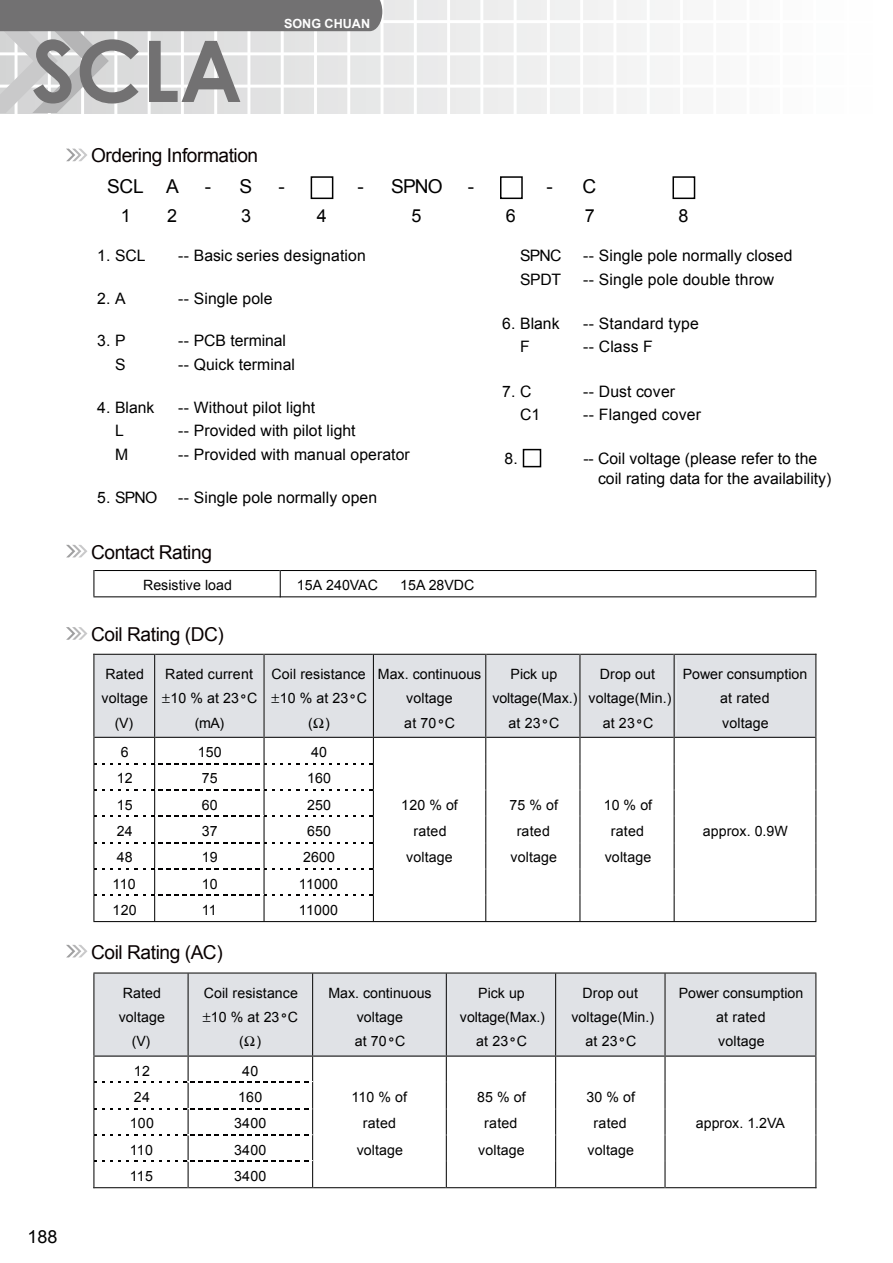
<style>
.page{position:relative;width:893px;height:1263px;background:#fff}
.page>*{position:absolute;margin:0;border:0;box-sizing:border-box;transform-origin:0 0}
.t1{font:700 85.05px "Century Gothic";color:#727172}
.t2{font:19.2px "Arial";letter-spacing:-.025em;color:#080001}
.t3{font:19.2px "Arial";letter-spacing:-.045em;color:#000}
.t4{font:18px "Arial";color:#000}
.t5{font:15.75px/23.7px "Arial";letter-spacing:.005em;color:#000}
.t6{font:14.25px/24.3px "Arial";letter-spacing:.01em;color:#000;text-align:center}
.t7{font:700 12.6px "Arial";color:#fff}
.s1{font-family:"Courier";font-weight:700}
</style>
<div class="page">
<div style="left:0;top:0;width:880px;height:113px;background:#f4f4f4"></div>
<hr style="left:0;top:20px;width:880px;height:3px;background:#fff">
<hr style="left:0;top:52px;width:880px;height:3px;background:#fff">
<hr style="left:0;top:85px;width:880px;height:3px;background:#fff">
<hr style="left:381px;top:0;width:3px;height:114px;background:#fff">
<hr style="left:414px;top:0;width:3px;height:114px;background:#fff">
<hr style="left:447px;top:0;width:3px;height:114px;background:#fff">
<hr style="left:480px;top:0;width:3px;height:114px;background:#fff">
<hr style="left:514px;top:0;width:3px;height:114px;background:#fff">
<hr style="left:547px;top:0;width:3px;height:114px;background:#fff">
<hr style="left:580px;top:0;width:3px;height:114px;background:#fff">
<hr style="left:613px;top:0;width:3px;height:114px;background:#fff">
<hr style="left:647px;top:0;width:3px;height:114px;background:#fff">
<hr style="left:680px;top:0;width:3px;height:114px;background:#fff">
<hr style="left:713px;top:0;width:3px;height:114px;background:#fff">
<hr style="left:746px;top:0;width:3px;height:114px;background:#fff">
<hr style="left:780px;top:0;width:3px;height:114px;background:#fff">
<hr style="left:813px;top:0;width:3px;height:114px;background:#fff">
<hr style="left:846px;top:0;width:3px;height:114px;background:#fff">
<svg style="left:0;top:0;width:382px;height:113px"></svg>
<svg style="left:66px;top:545px;width:21px;height:12px"></svg>
<svg style="left:66px;top:149px;width:21px;height:12px"></svg>
<svg style="left:66px;top:627px;width:21px;height:13px"></svg>
<svg style="left:66px;top:945px;width:21px;height:12px"></svg>
<hr style="left:94px;top:570px;width:186px;height:1px;background:#000">
<hr style="left:281px;top:570px;width:535px;height:1px;background:#000">
<svg style="left:93px;top:570px;width:1px;height:26px"></svg>
<svg style="left:815px;top:571px;width:1px;height:25px"></svg>
<svg style="left:280px;top:570px;width:1px;height:26px"></svg>
<hr style="left:93px;top:596px;width:723px;height:1px;background:#000">
<hr style="left:93px;top:921px;width:723px;height:1px;background:#000">
<hr style="left:93px;top:972px;width:723px;height:1px;background:#000">
<div style="left:311px;top:176px;width:22px;height:23px;border:2px solid #000"></div>
<div style="left:500px;top:176px;width:23px;height:23px;border:2px solid #000"></div>
<div style="left:523px;top:449px;width:18px;height:18px;border:2px solid #000"></div>
<div style="left:672px;top:176px;width:23px;height:23px;border:2px solid #000"></div>
<svg style="left:93px;top:654px;width:723px;height:267px"></svg>
<svg style="left:93px;top:973px;width:723px;height:215px"></svg>
<h1 class="t1" style="left:32px;top:7px;width:212px">SCLA</h1>
<h2 class="t2" style="left:91px;top:143px;width:169px">Ordering Information</h2>
<p class="t7" style="left:284px;top:16px;width:88px">SONG CHUAN</p>
<h2 class="t3" style="left:107px;top:174px;width:73px">SCL A</h2>
<h2 class="t3" style="left:205px;top:174px;width:8px">-</h2>
<h2 class="t3" style="left:279px;top:174px;width:8px">-</h2>
<h2 class="t3" style="left:357px;top:174px;width:87px">- SPNO</h2>
<h2 class="t3" style="left:468px;top:174px;width:8px">-</h2>
<h2 class="t3" style="left:546px;top:174px;width:51px">- C</h2>
<p class="t4" style="left:121px;top:203px;width:12px">1</p>
<p class="t4" style="left:167px;top:203px;width:12px">2</p>
<p class="t4" style="left:241px;top:203px;width:12px">3</p>
<p class="t4" style="left:317px;top:203px;width:12px">4</p>
<p class="t4" style="left:411px;top:203px;width:12px">5</p>
<p class="t4" style="left:506px;top:203px;width:12px">6</p>
<p class="t4" style="left:585px;top:203px;width:12px">7</p>
<h2 class="t3" style="left:240px;top:174px;width:14px">S</h2>
<p class="t4" style="left:678px;top:203px;width:12px">8</p>
<p class="t5" style="left:97px;top:244px;width:50px">1. SCL</p>
<p class="t5" style="left:97px;top:286px;width:30px">2. A</p>
<p class="t5" style="left:97px;top:329px;width:30px;text-align:right">3. P<br>S</p>
<p class="t5" style="left:115px;top:396px;width:41px;text-indent:-18px">4. Blank<br>L<br>M</p>
<p class="t5" style="left:178px;top:244px;width:189px">-- Basic series designation</p>
<p class="t5" style="left:178px;top:286px;width:96px">-- Single pole</p>
<p class="t5" style="left:178px;top:329px;width:118px">-- PCB terminal -- Quick terminal</p>
<p class="t5" style="left:178px;top:396px;width:233px">-- Without pilot light<br>-- Provided with pilot light<br>-- Provided with manual operator</p>
<p class="t5" style="left:97px;top:485px;width:62px">5. SPNO</p>
<p class="t5" style="left:178px;top:485px;width:201px">-- Single pole normally open</p>
<h2 class="t2" style="left:91px;top:539px;width:122px">Contact Rating</h2>
<p class="t6" style="left:143px;top:573px;width:91px">Resistive load</p>
<p class="t6" style="left:297px;top:573px;width:82px">15A 240VAC</p>
<p class="t6" style="left:400px;top:573px;width:76px">15A 28VDC</p>
<h2 class="t2" style="left:91px;top:622px;width:134px">Coil Rating (DC)</h2>
<p class="t5" style="left:520px;top:244px;width:43px">SPNC</p>
<p class="t5" style="left:583px;top:244px;width:211px">-- Single pole normally closed</p>
<p class="t5" style="left:520px;top:267px;width:42px">SPDT</p>
<p class="t5" style="left:583px;top:267px;width:193px">-- Single pole double throw</p>
<p class="t5" style="left:502px;top:312px;width:59px">6. Blank</p>
<p class="t5" style="left:583px;top:312px;width:117px">-- Standard type</p>
<p class="t5" style="left:520px;top:335px;width:11px">F</p>
<p class="t5" style="left:583px;top:335px;width:71px">-- Class F</p>
<p class="t5" style="left:502px;top:379px;width:31px">7. C</p>
<p class="t5" style="left:583px;top:379px;width:94px">-- Dust cover</p>
<p class="t5" style="left:520px;top:403px;width:22px">C1</p>
<p class="t5" style="left:583px;top:403px;width:119px">-- Flanged cover</p>
<p class="t5" style="left:504px;top:446px;width:15px">8.</p>
<p class="t5" style="left:598px;top:448px;width:235px;line-height:20.4px;text-indent:-15px">-- Coil voltage (please refer to the coil rating data for the availability)</p>
<p class="t6" style="left:102px;top:662px;width:48px">Rated voltage (V)</p>
<p class="t6" style="left:165px;top:662px;width:94px">Rated current<br>10 % at 23<span class="s1">°</span>C (mA)</p>
<p class="t6" style="left:272px;top:662px;width:97px">Coil resistance<br>10 % at 23<span class="s1">°</span>C ( )</p>
<p class="t6" style="left:378px;top:662px;width:105px">Max. continuous voltage<br>at 70<span class="s1">°</span>C</p>
<p class="t6" style="left:492px;top:662px;width:87px">Pick up voltage(Max.) at 23<span class="s1">°</span>C</p>
<p class="t6" style="left:589px;top:662px;width:84px">Drop out voltage(Min.) at 23<span class="s1">°</span>C</p>
<p class="t6" style="left:683px;top:662px;width:126px">Power consumption at rated<br>voltage</p>
<p class="t6" style="left:121px;top:740px;width:9px">6</p>
<p class="t6" style="left:198px;top:740px;width:26px">150</p>
<p class="t6" style="left:311px;top:740px;width:17px">40</p>
<p class="t6" style="left:117px;top:766px;width:17px">12</p>
<p class="t6" style="left:202px;top:766px;width:17px">75</p>
<p class="t6" style="left:307px;top:766px;width:26px">160</p>
<p class="t6" style="left:117px;top:793px;width:17px">15</p>
<p class="t6" style="left:202px;top:793px;width:17px">60</p>
<p class="t6" style="left:307px;top:793px;width:26px">250</p>
<p class="t6" style="left:401px;top:793px;width:58px">120 % of</p>
<p class="t6" style="left:510px;top:793px;width:50px">75 % of</p>
<p class="t6" style="left:604px;top:793px;width:50px">10 % of</p>
<p class="t6" style="left:117px;top:819px;width:17px">24</p>
<p class="t6" style="left:202px;top:819px;width:17px">37</p>
<p class="t6" style="left:307px;top:819px;width:26px">650</p>
<p class="t6" style="left:413px;top:819px;width:35px">rated</p>
<p class="t6" style="left:517px;top:819px;width:35px">rated</p>
<p class="t6" style="left:611px;top:819px;width:35px">rated</p>
<p class="t6" style="left:703px;top:819px;width:86px">approx. 0.9W</p>
<p class="t6" style="left:117px;top:845px;width:17px">48</p>
<p class="t6" style="left:202px;top:845px;width:17px">19</p>
<p class="t6" style="left:303px;top:845px;width:34px">2600</p>
<p class="t6" style="left:406px;top:845px;width:48px">voltage</p>
<p class="t6" style="left:511px;top:845px;width:48px">voltage</p>
<p class="t6" style="left:605px;top:845px;width:48px">voltage</p>
<p class="t6" style="left:113px;top:872px;width:25px">110</p>
<p class="t6" style="left:202px;top:872px;width:17px">10</p>
<p class="t6" style="left:299px;top:872px;width:41px">11000</p>
<p class="t6" style="left:113px;top:898px;width:26px">120</p>
<p class="t6" style="left:202px;top:898px;width:16px">11</p>
<p class="t6" style="left:299px;top:898px;width:41px">11000</p>
<h2 class="t2" style="left:91px;top:939px;width:133px">Coil Rating (AC)</h2>
<p class="t4" style="left:28px;top:1225px;width:21px">188</p>
<p class="t6" style="left:119px;top:981px;width:48px">Rated voltage (V)</p>
<p class="t6" style="left:204px;top:981px;width:96px">Coil resistance<br>10 % at 23<span class="s1">°</span>C ( )</p>
<p class="t6" style="left:328px;top:981px;width:105px">Max. continuous voltage<br>at 70<span class="s1">°</span>C</p>
<p class="t6" style="left:460px;top:981px;width:87px">Pick up voltage(Max.) at 23<span class="s1">°</span>C</p>
<p class="t6" style="left:571px;top:981px;width:84px">Drop out voltage(Min.) at 23<span class="s1">°</span>C</p>
<p class="t6" style="left:679px;top:981px;width:126px">Power consumption at rated<br>voltage</p>
<p class="t6" style="left:134px;top:1059px;width:17px">12</p>
<p class="t6" style="left:242px;top:1059px;width:17px">40</p>
<p class="t6" style="left:134px;top:1085px;width:17px">24</p>
<p class="t6" style="left:238px;top:1085px;width:26px">160</p>
<p class="t6" style="left:352px;top:1085px;width:57px">110 % of</p>
<p class="t6" style="left:477px;top:1085px;width:50px">85 % of</p>
<p class="t6" style="left:587px;top:1085px;width:50px">30 % of</p>
<p class="t6" style="left:130px;top:1111px;width:26px">100</p>
<p class="t6" style="left:234px;top:1111px;width:34px">3400</p>
<p class="t6" style="left:363px;top:1111px;width:35px">rated</p>
<p class="t6" style="left:484px;top:1111px;width:35px">rated</p>
<p class="t6" style="left:594px;top:1111px;width:35px">rated</p>
<p class="t6" style="left:696px;top:1111px;width:91px">approx. 1.2VA</p>
<p class="t6" style="left:130px;top:1138px;width:25px">110</p>
<p class="t6" style="left:234px;top:1138px;width:34px">3400</p>
<p class="t6" style="left:357px;top:1138px;width:48px">voltage</p>
<p class="t6" style="left:478px;top:1138px;width:48px">voltage</p>
<p class="t6" style="left:588px;top:1138px;width:48px">voltage</p>
<p class="t6" style="left:130px;top:1164px;width:25px">115</p>
<p class="t6" style="left:234px;top:1164px;width:34px">3400</p>
</div>
